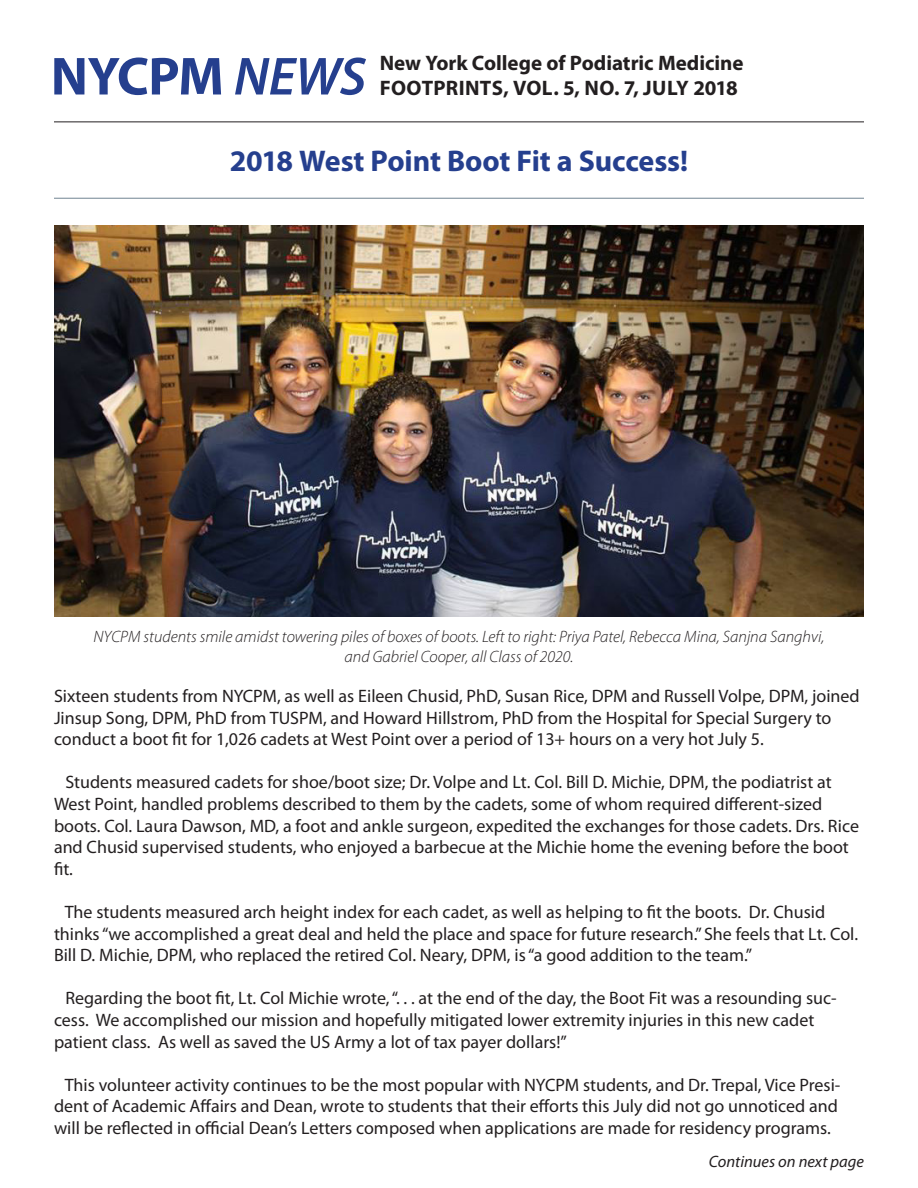
<style>
.page{position:relative;width:918px;height:1188px;background:#fff}
.page>*{position:absolute;margin:0;border:0;box-sizing:border-box;transform-origin:0 0}
.t1{font:700 54px "Myriad Pro";letter-spacing:-.02em;color:#253f8e}
.t2{font:700 30px "Myriad Pro";letter-spacing:-.005em;color:#253f8e}
.t3{font:700 21px/25.2px "Myriad Pro";color:#231f20}
.t4{font:18px/21.6px "Myriad Pro";color:#231f20}
.t5{font:italic 300 16.5px "Myriad Pro";color:#231f20}
.t6{font:italic 16.5px "Myriad Pro";color:#231f20}
.s1{font-weight:600;font-style:italic}
</style>
<div class="page">
<hr style="left:54px;top:122px;width:810px;height:1px;background:#231f20">
<hr style="left:54px;top:198px;width:810px;height:1px;background:#708392">
<img style="left:54px;top:225px;width:810px;height:391px">
<h1 class="t1" style="left:51px;top:41px;width:317px">NYCPM <span class="s1">NEWS</span></h1>
<p class="t3" style="left:380px;top:49px;width:365px">New York College of Podiatric Medicine<br>FOOTPRINTS, VOL. 5, NO. 7, JULY 2018</p>
<p class="t2" style="left:230px;top:142px;width:460px">2018 West Point Boot Fit a Success!</p>
<p class="t5" style="left:94px;top:627px;width:732px">NYCPM students smile amidst towering piles of boxes of boots. Left to right: Priya Patel, Rebecca Mina, Sanjna Sanghvi,</p>
<p class="t5" style="left:345px;top:647px;width:230px">and Gabriel Cooper, all Class of 2020.</p>
<p class="t4" style="left:54px;top:685px;width:807px">Sixteen students from NYCPM, as well as Eileen Chusid, PhD, Susan Rice, DPM and Russell Volpe, DPM, joined<br>Jinsup Song, DPM, PhD from TUSPM, and Howard Hillstrom, PhD from the Hospital for Special Surgery to conduct a boot fit for 1,026 cadets at West Point over a period of 13+ hours on a very hot July 5.</p>
<p class="t4" style="left:54px;top:771px;width:807px;text-indent:11px">Students measured cadets for shoe/boot size; Dr. Volpe and Lt. Col. Bill D. Michie, DPM, the podiatrist at West Point, handled problems described to them by the cadets, some of whom required different-sized boots. Col. Laura Dawson, MD, a foot and ankle surgeon, expedited the exchanges for those cadets. Drs. Rice and Chusid supervised students, who enjoyed a barbecue at the Michie home the evening before the boot fit.</p>
<p class="t4" style="left:54px;top:901px;width:806px;text-indent:11px">The students measured arch height index for each cadet, as well as helping to fit the boots. Dr. Chusid thinks “we accomplished a great deal and held the place and space for future research.” She feels that Lt. Col.<br>Bill D. Michie, DPM, who replaced the retired Col. Neary, DPM, is “a good addition to the team.”</p>
<p class="t4" style="left:54px;top:987px;width:784px;text-indent:11px">Regarding the boot fit, Lt. Col Michie wrote, “. . . at the end of the day, the Boot Fit was a resounding suc&shy;cess. We accomplished our mission and hopefully mitigated lower extremity injuries in this new cadet patient class. As well as saved the US Army a lot of tax payer dollars!”</p>
<p class="t4" style="left:54px;top:1074px;width:788px;text-align:center">This volunteer activity continues to be the most popular with NYCPM students, and Dr. Trepal, Vice Presi&shy;dent of Academic Affairs and Dean, wrote to students that their efforts this July did not go unnoticed and will be reflected in official Dean’s Letters composed when applications are made for residency programs.</p>
<p class="t6" style="left:709px;top:1151px;width:157px">Continues on next page</p>
</div>
